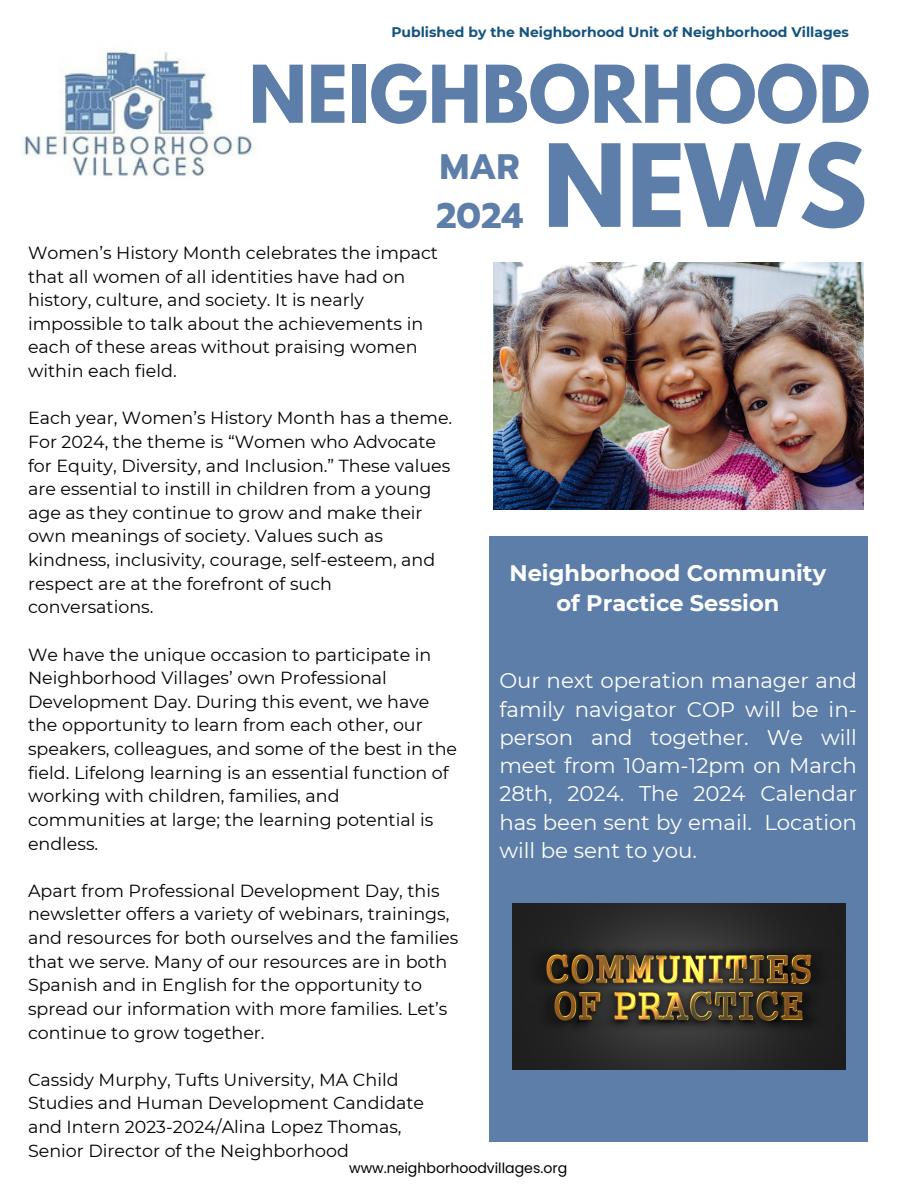
<style>
.page{position:relative;width:918px;height:1188px;background:#fff}
.page>*{position:absolute;margin:0;border:0;box-sizing:border-box;transform-origin:0 0}
.t1{font:700 101.4px "League Spartan";color:#5d7ea8}
.t2{font:700 70.5px "League Spartan";color:#5d7ea8}
.t3{font:700 35.25px/48.9px "Prompt";color:#5d7ea8}
.t4{font:700 22.5px/30.3px "Montserrat";color:#fff;text-align:center}
.t5{font:21.3px/28.2px "Montserrat";color:#fff;text-align:justify}
.t6{font:17.55px/23.7px "Montserrat";color:#000}
.t7{font:14.1px "Poppins";color:#000}
.t8{font:700 13.95px "Montserrat";color:#13547e}
</style>
<div class="page">
<div style="left:489px;top:537px;width:378px;height:605px;background:#5d7ea8"></div>
<img style="left:23px;top:48px;width:233px;height:128px">
<img style="left:512px;top:903px;width:333px;height:167px">
<img style="left:494px;top:262px;width:370px;height:248px">
<h4 class="t8" style="left:391px;top:24px;width:459px">Published by the Neighborhood Unit of Neighborhood Villages</h4>
<h5 class="t2" style="left:249px;top:59px;width:623px">NEIGHBORHOOD</h5>
<p class="t1" style="left:543px;top:136px;width:326px">NEWS</p>
<p class="t3" style="left:436px;top:143px;width:89px">MAR<br>2024</p>
<h6 class="t6" style="left:28px;top:241px;width:412px">Women’s History Month celebrates the impact that all women of all identities have had on history, culture, and society. It is nearly impossible to talk about the achievements in each of these areas without praising women within each field.</h6>
<h6 class="t6" style="left:28px;top:406px;width:426px">Each year, Women’s History Month has a theme.<br>For 2024, the theme is “Women who Advocate for Equity, Diversity, and Inclusion.” These values are essential to instill in children from a young age as they continue to grow and make their own meanings of society. Values such as kindness, inclusivity, courage, self-esteem, and respect are at the forefront of such conversations.</h6>
<h6 class="t6" style="left:28px;top:642px;width:431px">We have the unique occasion to participate in Neighborhood Villages’ own Professional Development Day. During this event, we have the opportunity to learn from each other, our speakers, colleagues, and some of the best in the field. Lifelong learning is an essential function of working with children, families, and communities at large; the learning potential is endless.</h6>
<h6 class="t6" style="left:28px;top:879px;width:432px">Apart from Professional Development Day, this newsletter offers a variety of webinars, trainings, and resources for both ourselves and the families that we serve. Many of our resources are in both Spanish and in English for the opportunity to spread our information with more families. Let’s continue to grow together.</h6>
<p class="t6" style="left:28px;top:1068px;width:398px">Cassidy Murphy, Tufts University, MA Child Studies and Human Development Candidate and Intern 2023-2024/Alina Lopez Thomas, Senior Director of the Neighborhood</p>
<h3 class="t4" style="left:510px;top:558px;width:318px">Neighborhood Community of Practice Session</h3>
<h6 class="t5" style="left:499px;top:667px;width:359px">Our next operation manager and family navigator COP will be in&shy;person and together. We will meet from 10am-12pm on March 28th, 2024. The 2024 Calendar has been sent by email. Location will be sent to you.</h6>
<h1 class="t7" style="left:349px;top:1158px;width:220px">www.neighborhoodvillages.org</h1>
</div>
